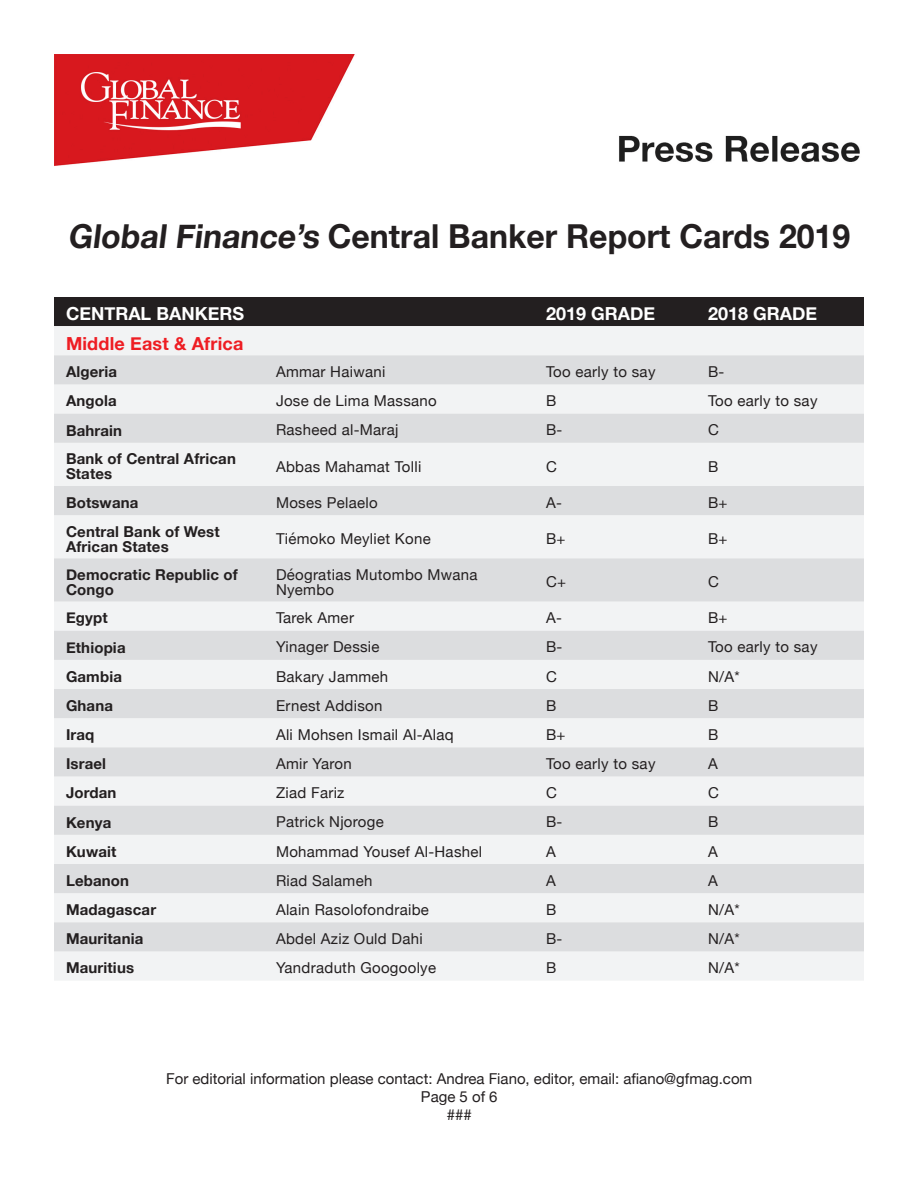
<style>
.page{position:relative;width:918px;height:1188px;background:#fff}
.page>*{position:absolute;margin:0;border:0;box-sizing:border-box;transform-origin:0 0}
.t1{font:700 33px "Helvetica Neue";color:#231f20}
.TABLE_TITLE_BOLD_whi{font:700 18px "Helvetica Neue";color:#fff}
.TABLE_Column1_Bold{font:700 18px "Helvetica Neue";letter-spacing:.01em;color:#ee1d23}
.TABLE_Column2{font:15px "Helvetica Neue";letter-spacing:.02em;color:#231f20}
.TABLE_Column1_Bold-2{font:700 15px "Helvetica Neue";letter-spacing:.01em;color:#231f20}
.TABLE_Column2-2{font:15px "Helvetica Neue";color:#231f20}
</style>
<div class="page">
<div style="left:54px;top:297px;width:810px;height:29px;background:#231f20"></div>
<div style="left:54px;top:326px;width:810px;height:654px;background:#f2f3f4"></div>
<svg style="left:54px;top:355px;width:810px;height:596px;fill:#dfe0e2"></svg>
<img style="left:54px;top:54px;width:806px;height:112px">
<p class="t1" style="left:68px;top:211px;width:784px">Global Finance’s Central Banker Report Cards 2019</p>
<p class="TABLE_TITLE_BOLD_whi" style="left:66px;top:300px;width:180px">CENTRAL BANKERS</p>
<p class="TABLE_TITLE_BOLD_whi" style="left:546px;top:300px;width:111px">2019 GRADE</p>
<p class="TABLE_TITLE_BOLD_whi" style="left:708px;top:300px;width:111px">2018 GRADE</p>
<p class="TABLE_Column1_Bold" style="left:66px;top:329px;width:179px">Middle East &amp; Africa</p>
<p class="TABLE_Column1_Bold-2" style="left:66px;top:360px;width:53px">Algeria</p>
<p class="TABLE_Column2" style="left:276px;top:361px;width:111px">Ammar Haiwani</p>
<p class="TABLE_Column2" style="left:546px;top:361px;width:111px">Too early to say</p>
<p class="TABLE_Column2" style="left:708px;top:361px;width:18px">B-</p>
<p class="TABLE_Column1_Bold-2" style="left:66px;top:389px;width:52px">Angola</p>
<p class="TABLE_Column2" style="left:276px;top:390px;width:162px">Jose de Lima Massano</p>
<p class="TABLE_Column2" style="left:546px;top:390px;width:12px">B</p>
<p class="TABLE_Column2" style="left:708px;top:390px;width:111px">Too early to say</p>
<p class="TABLE_Column1_Bold-2" style="left:66px;top:418px;width:58px">Bahrain</p>
<p class="TABLE_Column2" style="left:276px;top:419px;width:124px">Rasheed al-Maraj</p>
<p class="TABLE_Column2" style="left:546px;top:419px;width:18px">B-</p>
<p class="TABLE_Column2" style="left:708px;top:419px;width:12px">C</p>
<p class="TABLE_Column1_Bold-2" style="left:66px;top:447px;width:171px">Bank of Central African</p>
<p class="TABLE_Column1_Bold-2" style="left:66px;top:462px;width:48px">States</p>
<p class="TABLE_Column2" style="left:276px;top:455px;width:147px">Abbas Mahamat Tolli</p>
<p class="TABLE_Column2" style="left:546px;top:455px;width:12px">C</p>
<p class="TABLE_Column2" style="left:708px;top:455px;width:12px">B</p>
<p class="TABLE_Column1_Bold-2" style="left:66px;top:491px;width:74px">Botswana</p>
<p class="TABLE_Column2" style="left:276px;top:492px;width:103px">Moses Pelaelo</p>
<p class="TABLE_Column2" style="left:546px;top:492px;width:17px">A-</p>
<p class="TABLE_Column2" style="left:708px;top:492px;width:21px">B+</p>
<p class="TABLE_Column1_Bold-2" style="left:66px;top:519px;width:155px">Central Bank of West</p>
<p class="TABLE_Column1_Bold-2" style="left:66px;top:534px;width:104px">African States</p>
<p class="TABLE_Column2" style="left:276px;top:528px;width:156px">Tiémoko Meyliet Kone</p>
<p class="TABLE_Column2" style="left:546px;top:528px;width:21px">B+</p>
<p class="TABLE_Column2" style="left:708px;top:528px;width:21px">B+</p>
<p class="TABLE_Column1_Bold-2" style="left:66px;top:563px;width:173px">Democratic Republic of</p>
<p class="TABLE_Column1_Bold-2" style="left:66px;top:578px;width:50px">Congo</p>
<p class="TABLE_Column2" style="left:276px;top:563px;width:203px">Déogratias Mutombo Mwana</p>
<p class="TABLE_Column2" style="left:276px;top:578px;width:60px">Nyembo</p>
<p class="TABLE_Column2" style="left:546px;top:571px;width:22px">C+</p>
<p class="TABLE_Column2" style="left:708px;top:571px;width:12px">C</p>
<p class="TABLE_Column1_Bold-2" style="left:66px;top:606px;width:43px">Egypt</p>
<p class="TABLE_Column2" style="left:276px;top:607px;width:79px">Tarek Amer</p>
<p class="TABLE_Column2" style="left:546px;top:607px;width:17px">A-</p>
<p class="TABLE_Column2" style="left:708px;top:607px;width:21px">B+</p>
<p class="TABLE_Column1_Bold-2" style="left:66px;top:635px;width:61px">Ethiopia</p>
<p class="TABLE_Column2" style="left:276px;top:636px;width:105px">Yinager Dessie</p>
<p class="TABLE_Column2" style="left:546px;top:636px;width:18px">B-</p>
<p class="TABLE_Column2" style="left:708px;top:636px;width:111px">Too early to say</p>
<p class="TABLE_Column1_Bold-2" style="left:66px;top:665px;width:57px">Gambia</p>
<p class="TABLE_Column2" style="left:276px;top:665px;width:114px">Bakary Jammeh</p>
<p class="TABLE_Column2" style="left:546px;top:665px;width:12px">C</p>
<p class="TABLE_Column2" style="left:708px;top:665px;width:33px">N/A*</p>
<p class="TABLE_Column1_Bold-2" style="left:66px;top:694px;width:48px">Ghana</p>
<p class="TABLE_Column2" style="left:276px;top:695px;width:108px">Ernest Addison</p>
<p class="TABLE_Column2" style="left:546px;top:695px;width:12px">B</p>
<p class="TABLE_Column2" style="left:708px;top:695px;width:12px">B</p>
<p class="TABLE_Column1_Bold-2" style="left:66px;top:723px;width:30px">Iraq</p>
<p class="TABLE_Column2" style="left:276px;top:724px;width:179px">Ali Mohsen Ismail Al-Alaq</p>
<p class="TABLE_Column2" style="left:546px;top:724px;width:21px">B+</p>
<p class="TABLE_Column2" style="left:708px;top:724px;width:12px">B</p>
<p class="TABLE_Column1_Bold-2" style="left:66px;top:752px;width:42px">Israel</p>
<p class="TABLE_Column2" style="left:276px;top:753px;width:77px">Amir Yaron</p>
<p class="TABLE_Column2" style="left:546px;top:753px;width:111px">Too early to say</p>
<p class="TABLE_Column2" style="left:708px;top:753px;width:11px">A</p>
<p class="TABLE_Column1_Bold-2" style="left:66px;top:781px;width:52px">Jordan</p>
<p class="TABLE_Column2" style="left:276px;top:782px;width:70px">Ziad Fariz</p>
<p class="TABLE_Column2" style="left:546px;top:782px;width:12px">C</p>
<p class="TABLE_Column2" style="left:708px;top:782px;width:12px">C</p>
<p class="TABLE_Column1_Bold-2" style="left:66px;top:810px;width:47px">Kenya</p>
<p class="TABLE_Column2" style="left:276px;top:811px;width:109px">Patrick Njoroge</p>
<p class="TABLE_Column2" style="left:546px;top:811px;width:18px">B-</p>
<p class="TABLE_Column2" style="left:708px;top:811px;width:12px">B</p>
<p class="TABLE_Column1_Bold-2" style="left:66px;top:840px;width:52px">Kuwait</p>
<p class="TABLE_Column2" style="left:276px;top:840px;width:208px">Mohammad Yousef Al-Hashel</p>
<p class="TABLE_Column2" style="left:546px;top:840px;width:11px">A</p>
<p class="TABLE_Column2" style="left:708px;top:840px;width:11px">A</p>
<p class="TABLE_Column1_Bold-2" style="left:66px;top:869px;width:65px">Lebanon</p>
<p class="TABLE_Column2" style="left:276px;top:870px;width:98px">Riad Salameh</p>
<p class="TABLE_Column2" style="left:546px;top:870px;width:11px">A</p>
<p class="TABLE_Column2" style="left:708px;top:870px;width:11px">A</p>
<p class="TABLE_Column1_Bold-2" style="left:66px;top:898px;width:92px">Madagascar</p>
<p class="TABLE_Column2" style="left:276px;top:899px;width:154px">Alain Rasolofondraibe</p>
<p class="TABLE_Column2" style="left:546px;top:899px;width:12px">B</p>
<p class="TABLE_Column2" style="left:708px;top:899px;width:33px">N/A*</p>
<p class="TABLE_Column1_Bold-2" style="left:66px;top:927px;width:79px">Mauritania</p>
<p class="TABLE_Column2" style="left:276px;top:928px;width:148px">Abdel Aziz Ould Dahi</p>
<p class="TABLE_Column2" style="left:546px;top:928px;width:18px">B-</p>
<p class="TABLE_Column2" style="left:708px;top:928px;width:33px">N/A*</p>
<p class="TABLE_Column1_Bold-2" style="left:66px;top:956px;width:70px">Mauritius</p>
<p class="TABLE_Column2" style="left:276px;top:957px;width:162px">Yandraduth Googoolye</p>
<p class="TABLE_Column2" style="left:546px;top:957px;width:12px">B</p>
<p class="TABLE_Column2" style="left:708px;top:957px;width:33px">N/A*</p>
<p class="TABLE_Column2-2" style="left:166px;top:1068px;width:588px">For editorial information please contact: Andrea Fiano, editor, email: afiano@gfmag.com</p>
<p class="TABLE_Column2" style="left:421px;top:1086px;width:78px">Page 5 of 6</p>
<p class="TABLE_Column2" style="left:447px;top:1104px;width:27px">###</p>
</div>
